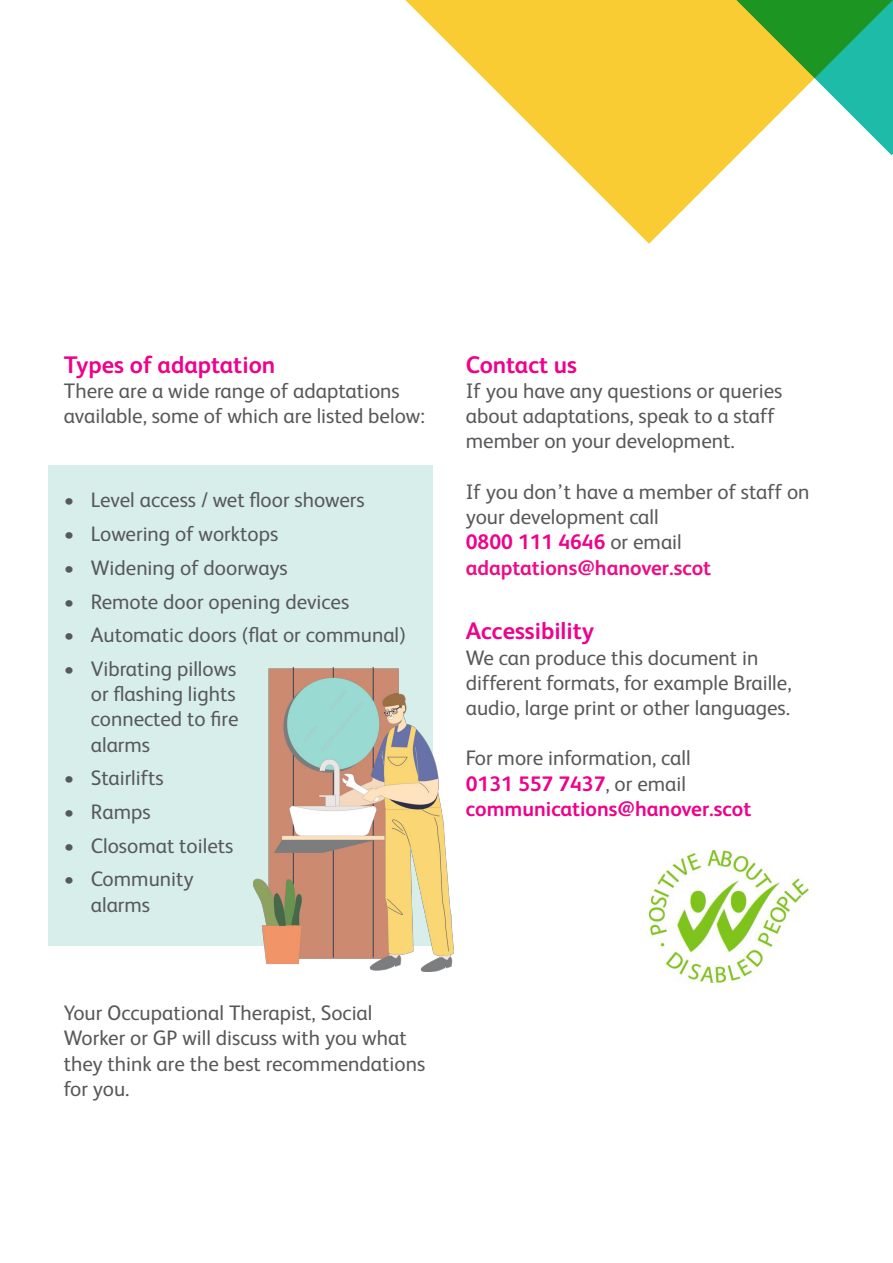
<style>
.page{position:relative;width:893px;height:1263px;background:#fff}
.page>*{position:absolute;margin:0;border:0;box-sizing:border-box;transform-origin:0 0}
.t1{font:700 24px "FS Albert";color:#ed028c}
.t2{font:21px/25.2px "FS Albert";color:#57585a}
.t3{font:700 21px/25.2px "FS Albert";color:#ed028c}
.s1{font-weight:700;color:#ed028c}
.s2{font-weight:700;color:#ed0c85}
.s3{font-weight:400;color:#57585a}
</style>
<div class="page">
<div style="left:49px;top:466px;width:384px;height:480px;background:#d8eeea"></div>
<svg style="left:405px;top:0;width:487px;height:244px"></svg>
<svg style="left:648px;top:0;width:245px;height:155px"></svg>
<img style="left:254px;top:668px;width:199px;height:303px">
<img style="left:650px;top:850px;width:159px;height:132px">
<p class="t1" style="left:64px;top:348px;width:213px">Types of adaptation</p>
<p class="t2" style="left:64px;top:377px;width:363px">There are a wide range of adaptations available, some of which are listed below:</p>
<p class="t2" style="left:64px;top:486px;width:302px">• Level access / wet floor showers</p>
<p class="t2" style="left:64px;top:520px;width:216px">• Lowering of worktops</p>
<p class="t2" style="left:64px;top:554px;width:226px">• Widening of doorways</p>
<p class="t2" style="left:64px;top:588px;width:287px">• Remote door opening devices</p>
<p class="t2" style="left:64px;top:621px;width:344px">• Automatic doors (flat or communal)</p>
<p class="t2" style="left:91px;top:655px;width:149px;text-indent:-27px">• Vibrating pillows or flashing lights connected to fire alarms</p>
<p class="t2" style="left:64px;top:764px;width:101px">• Stairlifts</p>
<p class="t2" style="left:64px;top:798px;width:88px">• Ramps</p>
<p class="t2" style="left:64px;top:832px;width:171px">• Closomat toilets</p>
<p class="t2" style="left:91px;top:865px;width:104px;text-indent:-27px">• Community alarms</p>
<p class="t2" style="left:64px;top:999px;width:363px">Your Occupational Therapist, Social<br>Worker or GP will discuss with you what they think are the best recommendations for you.</p>
<p class="t1" style="left:466px;top:348px;width:113px">Contact us</p>
<p class="t2" style="left:466px;top:377px;width:318px">If you have any questions or queries about adaptations, speak to a staff member on your development.</p>
<p class="t2" style="left:466px;top:478px;width:345px">If you don’t have a member of staff on your development call<br><span class="s1">0800 111 4646</span> or email <span class="s2">adaptations@hanover.scot</span></p>
<p class="t1" style="left:466px;top:615px;width:130px">Accessibility</p>
<p class="t2" style="left:466px;top:644px;width:327px">We can produce this document in different formats, for example Braille, audio, large print or other languages.</p>
<p class="t3" style="left:466px;top:745px;width:287px"><span class="s3">For more information, call<br></span>0131 557 7437<span class="s3">, or email </span>communications@hanover.scot</p>
</div>
